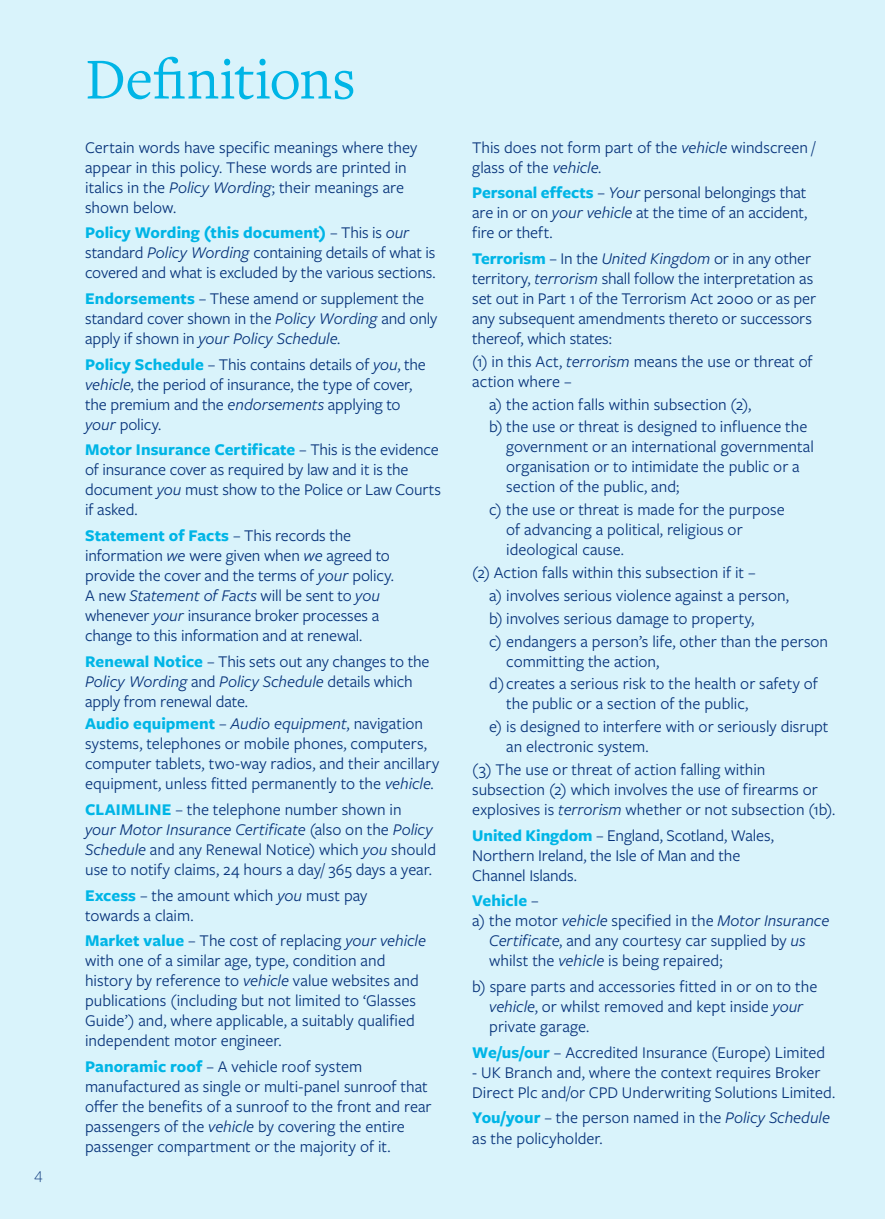
<style>
.page{position:relative;width:885px;height:1219px;background:#fff}
.page>*{position:absolute;margin:0;border:0;box-sizing:border-box;transform-origin:0 0}
.t1{font:60px "Freight Text Pro";letter-spacing:-.005em;color:#00b5e6}
.normal_text{font:17px/20px "Freight Sans Pro";letter-spacing:-.005em;color:#08347b}
.normal_text-2{font:700 17px "Freight Sans Pro";color:#00b5e6}
.t2{font:300 17px "Freight Sans Pro";color:#08347b}
.s1{font-style:italic}
.s2{font-weight:700;color:#00b5e6}
.s3{font-weight:400;color:#08347b}
</style>
<div class="page">
<div style="left:0;top:0;width:884px;height:1219px;background:#d9f3fb"></div>
<p class="t2" style="left:34px;top:1166px;width:10px">4</p>
<p class="t1" style="left:85px;top:40px;width:272px">Definitions</p>
<p class="normal_text" style="left:85px;top:136px;width:333px">Certain words have specific meanings where they appear in this policy. These words are printed in italics in the <span class="s1">Policy Wording</span>; their meanings are shown below.</p>
<p class="normal_text" style="left:85px;top:222px;width:352px"><span class="s2">Policy Wording (this document)</span> – This is <span class="s1">our </span>standard <span class="s1">Policy Wording</span> containing details of what is covered and what is excluded by the various sections.</p>
<p class="normal_text" style="left:85px;top:288px;width:354px"><span class="s2">Endorsements</span> – These amend or supplement the standard cover shown in the <span class="s1">Policy Wording</span> and only apply if shown in <span class="s1">your Policy Schedule</span>.</p>
<p class="normal_text" style="left:85px;top:353px;width:342px"><span class="s2">Policy Schedule</span> – This contains details of <span class="s1">you</span>, the <span class="s1">vehicle</span>, the period of insurance, the type of cover, the premium and the <span class="s1">endorsements</span> applying to <span class="s1">your</span> policy.</p>
<p class="normal_text" style="left:85px;top:439px;width:357px"><span class="s2">Motor Insurance Certificate</span> – This is the evidence of insurance cover as required by law and it is the document <span class="s1">you</span> must show to the Police or Law Courts if asked.</p>
<p class="normal_text" style="left:85px;top:525px;width:310px"><span class="s2">Statement of Facts</span> – This records the information <span class="s1">we</span> were given when <span class="s1">we</span> agreed to provide the cover and the terms of <span class="s1">your</span> policy.<br>A new <span class="s1">Statement of Facts</span> will be sent to <span class="s1">you </span>whenever <span class="s1">your</span> insurance broker processes a change to this information and at renewal.</p>
<p class="normal_text" style="left:85px;top:650px;width:346px"><span class="s2">Renewal Notice</span> – This sets out any changes to the<br><span class="s1">Policy Wording</span> and <span class="s1">Policy Schedule</span> details which apply from renewal date.</p>
<p class="normal_text" style="left:85px;top:713px;width:356px"><span class="s2">Audio equipment</span> – <span class="s1">Audio equipment</span>, navigation systems, telephones or mobile phones, computers, computer tablets, two-way radios, and their ancillary equipment, unless fitted permanently to the <span class="s1">vehicle</span>.</p>
<p class="normal_text" style="left:85px;top:799px;width:352px"><span class="s2">CLAIMLINE</span> – the telephone number shown in <span class="s1">your Motor Insurance Certificate</span> (also on the <span class="s1">Policy Schedule</span> and any Renewal Notice) which <span class="s1">you</span> should use to notify claims, 24 hours a day/ 365 days a year.</p>
<p class="normal_text" style="left:85px;top:884px;width:284px"><span class="s2">Excess</span> – the amount which <span class="s1">you</span> must pay towards a claim.</p>
<p class="normal_text" style="left:85px;top:930px;width:342px"><span class="s2">Market value</span> – The cost of replacing <span class="s1">your vehicle </span>with one of a similar age, type, condition and history by reference to <span class="s1">vehicle</span> value websites and publications (including but not limited to ‘Glasses Guide’) and, where applicable, a suitably qualified independent motor engineer.</p>
<p class="normal_text" style="left:85px;top:1056px;width:348px"><span class="s2">Panoramic roof</span> – A vehicle roof system manufactured as single or multi-panel sunroof that offer the benefits of a sunroof to the front and rear passengers of the <span class="s1">vehicle</span> by covering the entire passenger compartment or the majority of it.</p>
<p class="normal_text" style="left:472px;top:136px;width:345px">This does not form part of the <span class="s1">vehicle</span> windscreen / glass of the <span class="s1">vehicle</span>.</p>
<p class="normal_text" style="left:472px;top:182px;width:336px;text-align:justify"><span class="s2">Personal effects</span> – <span class="s1">Your</span> personal belongings that are in or on <span class="s1">your vehicle</span> at the time of an accident, fire or theft.</p>
<p class="normal_text" style="left:472px;top:248px;width:345px"><span class="s2">Terrorism</span> – In the <span class="s1">United Kingdom</span> or in any other territory, <span class="s1">terrorism</span> shall follow the interpretation as set out in Part 1 of the Terrorism Act 2000 or as per any subsequent amendments thereto or successors thereof, which states:</p>
<p class="normal_text" style="left:472px;top:350px;width:342px">(1) in this Act, <span class="s1">terrorism</span> means the use or threat of action where –</p>
<p class="normal_text" style="left:489px;top:393px;width:263px">a) the action falls within subsection (2),</p>
<p class="normal_text" style="left:506px;top:416px;width:309px;text-indent:-17px">b) the use or threat is designed to influence the government or an international governmental organisation or to intimidate the public or a section of the public, and;</p>
<p class="normal_text" style="left:506px;top:499px;width:280px;text-indent:-17px">c) the use or threat is made for the purpose of advancing a political, religious or ideological cause.</p>
<p class="normal_text" style="left:472px;top:562px;width:285px">(2) Action falls within this subsection if it –</p>
<p class="normal_text" style="left:489px;top:585px;width:301px">a) involves serious violence against a person,</p>
<p class="normal_text" style="left:489px;top:607px;width:267px">b) involves serious damage to property,</p>
<p class="normal_text" style="left:506px;top:630px;width:323px;text-indent:-17px">c) endangers a person’s life, other than the person committing the action,</p>
<p class="normal_text" style="left:506px;top:673px;width:313px;text-indent:-17px">d) creates a serious risk to the health or safety of the public or a section of the public,</p>
<p class="normal_text" style="left:506px;top:716px;width:324px;text-indent:-17px">e) is designed to interfere with or seriously disrupt an electronic system.</p>
<p class="normal_text" style="left:472px;top:759px;width:364px">(3) The use or threat of action falling within subsection (2) which involves the use of firearms or explosives is <span class="s1">terrorism</span> whether or not subsection (1b).</p>
<p class="normal_text" style="left:472px;top:824px;width:303px"><span class="s2">United Kingdom</span> – England, Scotland, Wales,<br>Northern Ireland, the Isle of Man and the<br>Channel Islands.</p>
<p class="normal_text-2" style="left:472px;top:889px;width:68px">Vehicle <span class="s3">–</span></p>
<p class="normal_text" style="left:489px;top:910px;width:341px;text-indent:-17px">a) the motor <span class="s1">vehicle</span> specified in the <span class="s1">Motor Insurance<br>Certificate</span>, and any courtesy car supplied by <span class="s1">us </span>whilst the <span class="s1">vehicle</span> is being repaired;</p>
<p class="normal_text" style="left:489px;top:976px;width:329px;text-indent:-17px">b) spare parts and accessories fitted in or on to the <span class="s1">vehicle</span>, or whilst removed and kept inside <span class="s1">your </span>private garage.</p>
<p class="normal_text" style="left:472px;top:1041px;width:354px"><span class="s2">We/us/our</span> – Accredited Insurance (Europe) Limited</p>
<p class="normal_text" style="left:472px;top:1061px;width:364px">- UK Branch and, where the context requires Broker<br>Direct Plc and/or CPD Underwriting Solutions Limited.</p>
<p class="normal_text" style="left:472px;top:1107px;width:359px;line-height:21px"><span class="s2">You/your</span> – the person named in the <span class="s1">Policy Schedule </span>as the policyholder.</p>
</div>
